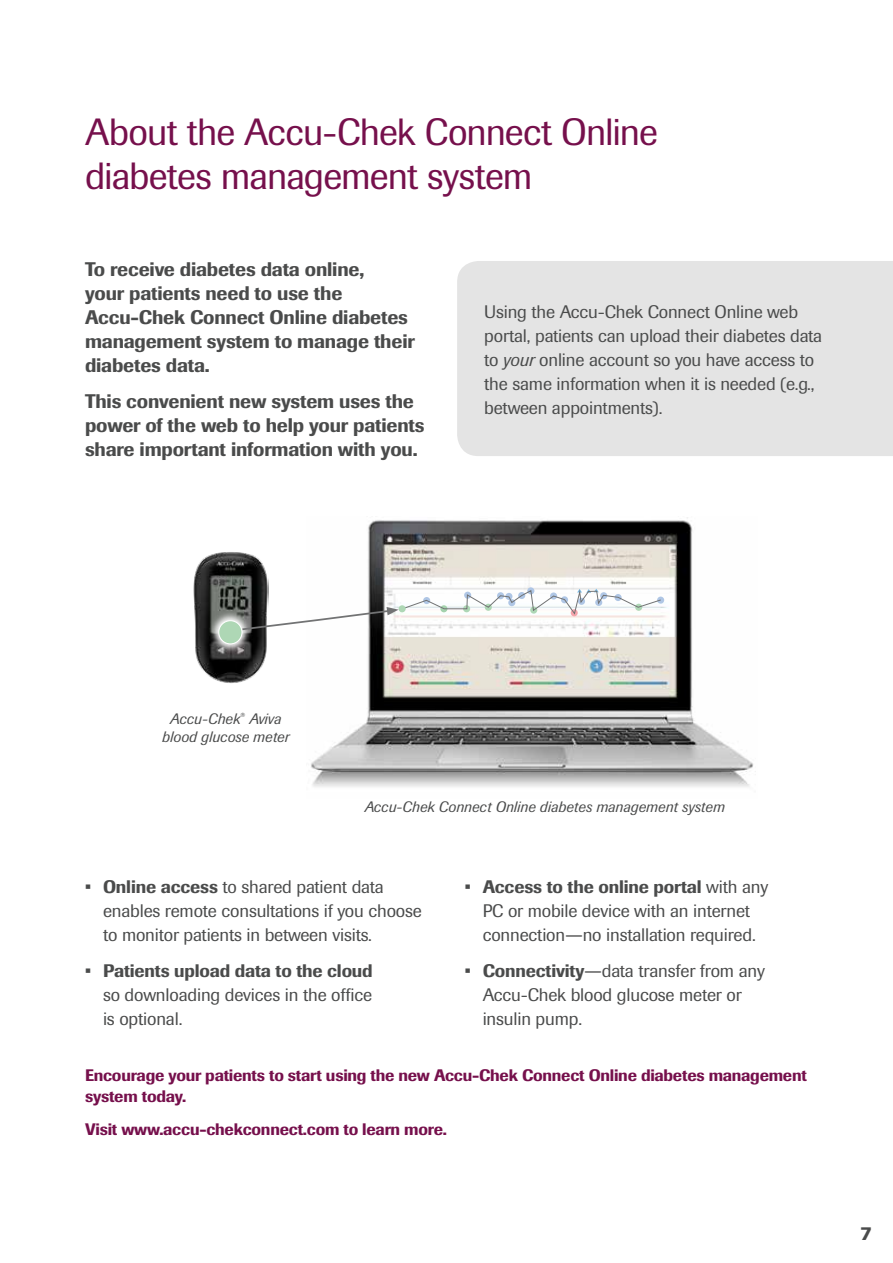
<style>
.page{position:relative;width:893px;height:1263px;background:#fff}
.page>*{position:absolute;margin:0;border:0;box-sizing:border-box;transform-origin:0 0}
.t1{font:37.5px/43.5px "Imago Pro";letter-spacing:-.025em;color:#76104c}
.t2{font:500 19.5px/24px "Imago Pro";letter-spacing:-.01em;color:#4a4b4b}
.t3{font:18px/24px "Imago Pro";letter-spacing:-.01em;color:#4a4b4b}
.t4{font:500 18px "Imago Pro";letter-spacing:-.01em;color:#4a4b4b}
.t5{font:500 16.5px/21px "Imago Pro";letter-spacing:-.015em;color:#76104c}
.t6{font:italic 15px/18px "Imago Pro";color:#4a4b4b;text-align:center}
.s1{font-style:italic}
.s2{font-weight:500}
.s3{font-size:19.5px}
</style>
<div class="page">
<img style="left:193px;top:552px;width:75px;height:131px">
<img style="left:311px;top:517px;width:445px;height:270px">
<div style="left:657px;top:597px;width:7px;height:7px;background:#afc6e5;border-radius:50%"></div>
<svg style="left:208px;top:610px;width:44px;height:44px"></svg>
<div style="left:219px;top:621px;width:23px;height:23px;background:#aed7b5;border-radius:50%"></div>
<div style="left:218px;top:620px;width:24px;height:24px;border:1px solid #fff;border-radius:50%"></div>
<svg style="left:241px;top:589px;width:420px;height:42px"></svg>
<div style="left:457px;top:261px;width:436px;height:195px;background:#e4e4e4"></div>
<h1 class="t1" style="left:85px;top:110px;width:574px">About the Accu-Chek Connect Online diabetes management system</h1>
<p class="t2" style="left:85px;top:257px;width:331px">To receive diabetes data online,<br>your patients need to use the<br>Accu-Chek Connect Online diabetes management system to manage their diabetes data.</p>
<p class="t2" style="left:85px;top:389px;width:341px">This convenient new system uses the power of the web to help your patients share important information with you.</p>
<p class="t3" style="left:484px;top:299px;width:340px">Using the Accu-Chek Connect Online web portal, patients can upload their diabetes data to <span class="s1">your</span> online account so you have access to the same information when it is needed (e.g., between appointments).</p>
<p class="t6" style="left:162px;top:710px;width:129px">Accu-Chek<sup>T</sup> Aviva blood glucose meter</p>
<p class="t6" style="left:365px;top:797px;width:362px">Accu-Chek Connect Online diabetes management system</p>
<p class="t3" style="left:103px;top:875px;width:320px;text-indent:-18px"><span class="s2">• Online access</span> to shared patient data enables remote consultations if you choose to monitor patients in between visits.</p>
<p class="t4" style="left:85px;top:959px;width:289px">• Patients upload data to the cloud</p>
<p class="t3" style="left:103px;top:983px;width:271px">so downloading devices in the office is optional.</p>
<p class="t3" style="left:465px;top:875px;width:305px;text-align:center"><span class="s2">• Access to the online portal</span> with any<br>PC or mobile device with an internet connection<span class="s3">—</span>no installation required.</p>
<p class="t3" style="left:483px;top:959px;width:284px;text-indent:-18px"><span class="s2">• Connectivity</span><span class="s3">—</span>data transfer from any<br>Accu-Chek blood glucose meter or insulin pump.</p>
<p class="t5" style="left:85px;top:1065px;width:723px">Encourage your patients to start using the new Accu-Chek Connect Online diabetes management system today.</p>
<p class="t5" style="left:85px;top:1119px;width:363px">Visit www.accu-chekconnect.com to learn more.</p>
<p class="t2" style="left:860px;top:1221px;width:13px">7</p>
</div>
